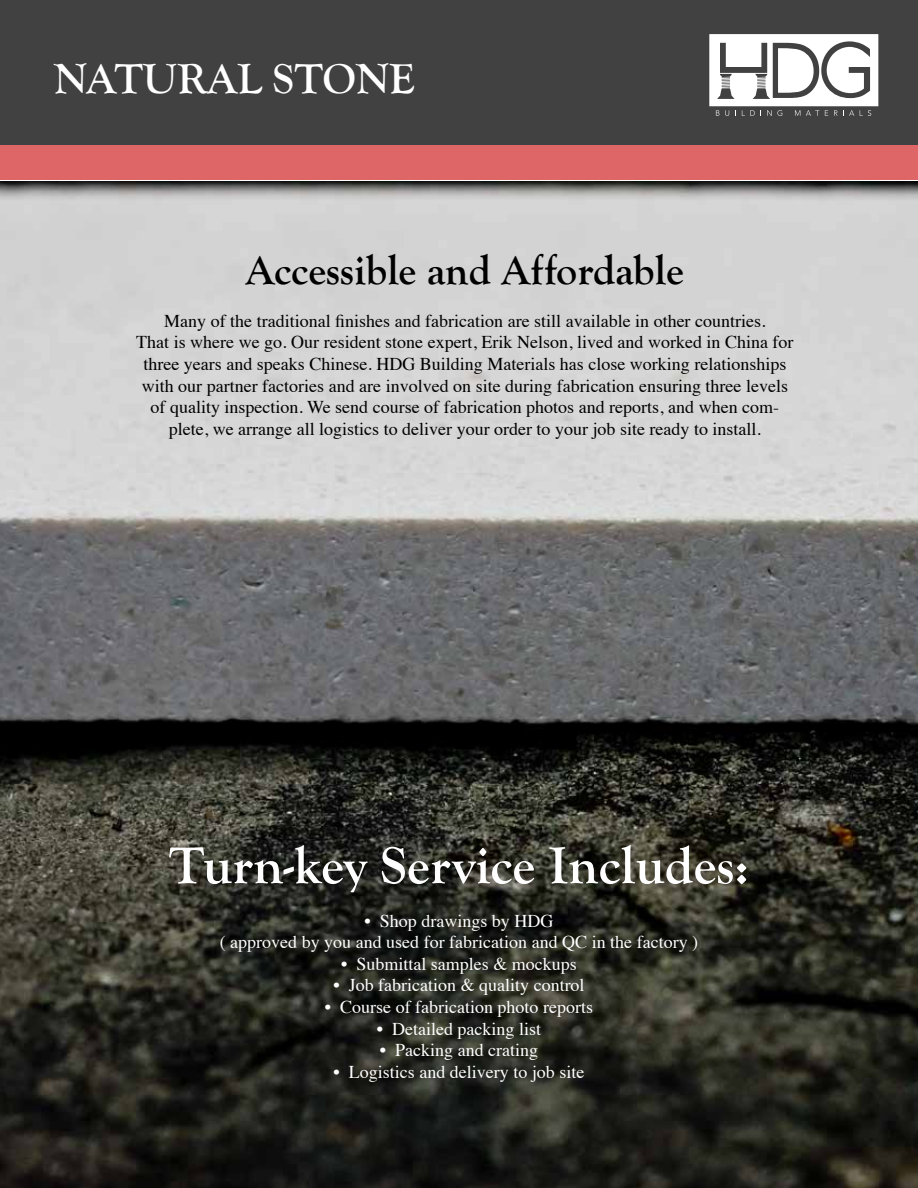
<style>
.page{position:relative;width:918px;height:1188px;background:#fff}
.page>*{position:absolute;margin:0;border:0;box-sizing:border-box;transform-origin:0 0}
.t1{font:700 54px "Goudy Old Style T";color:#fff}
.t2{font:700 43.5px "Goudy Old Style T";color:#fff}
.t3{font:700 42px "Goudy Old Style T";color:#000}
.t4{font:18px/21.6px "Times";color:#000;text-align:center}
.t5{font:18px/21.6px "Times";color:#fff;text-align:center}
</style>
<div class="page">
<div style="left:0;top:0;width:918px;height:153px;background:#414142"></div>
<div style="left:0;top:145px;width:918px;height:35px;background:#df6667"></div>
<svg style="left:709px;top:34px;width:169px;height:82px"></svg>
<img style="left:0;top:181px;width:918px;height:1007px">
<h2 class="t2" style="left:54px;top:52px;width:362px">NATURAL STONE</h2>
<h3 class="t3" style="left:246px;top:254px;width:440px">Accessible and Affordable</h3>
<p class="t4" style="left:136px;top:308px;width:659px">Many of the traditional finishes and fabrication are still available in other countries.<br>That is where we go. Our resident stone expert, Erik Nelson, lived and worked in China for three years and speaks Chinese. HDG Building Materials has close working relationships with our partner factories and are involved on site during fabrication ensuring three levels of quality inspection. We send course of fabrication photos and reports, and when com&shy;plete, we arrange all logistics to deliver your order to your job site ready to install.</p>
<h1 class="t1" style="left:169px;top:845px;width:581px">Turn-key Service Includes:</h1>
<p class="t5" style="left:220px;top:912px;width:480px">• Shop drawings by HDG<br>( approved by you and used for fabrication and QC in the factory )</p>
<p class="t5" style="left:341px;top:955px;width:237px">• Submittal samples &amp; mockups</p>
<p class="t5" style="left:333px;top:976px;width:253px">• Job fabrication &amp; quality control</p>
<p class="t5" style="left:325px;top:998px;width:270px">• Course of fabrication photo reports</p>
<p class="t5" style="left:377px;top:1020px;width:166px">• Detailed packing list</p>
<p class="t5" style="left:380px;top:1041px;width:160px">• Packing and crating</p>
<p class="t5" style="left:334px;top:1063px;width:252px">• Logistics and delivery to job site</p>
</div>
